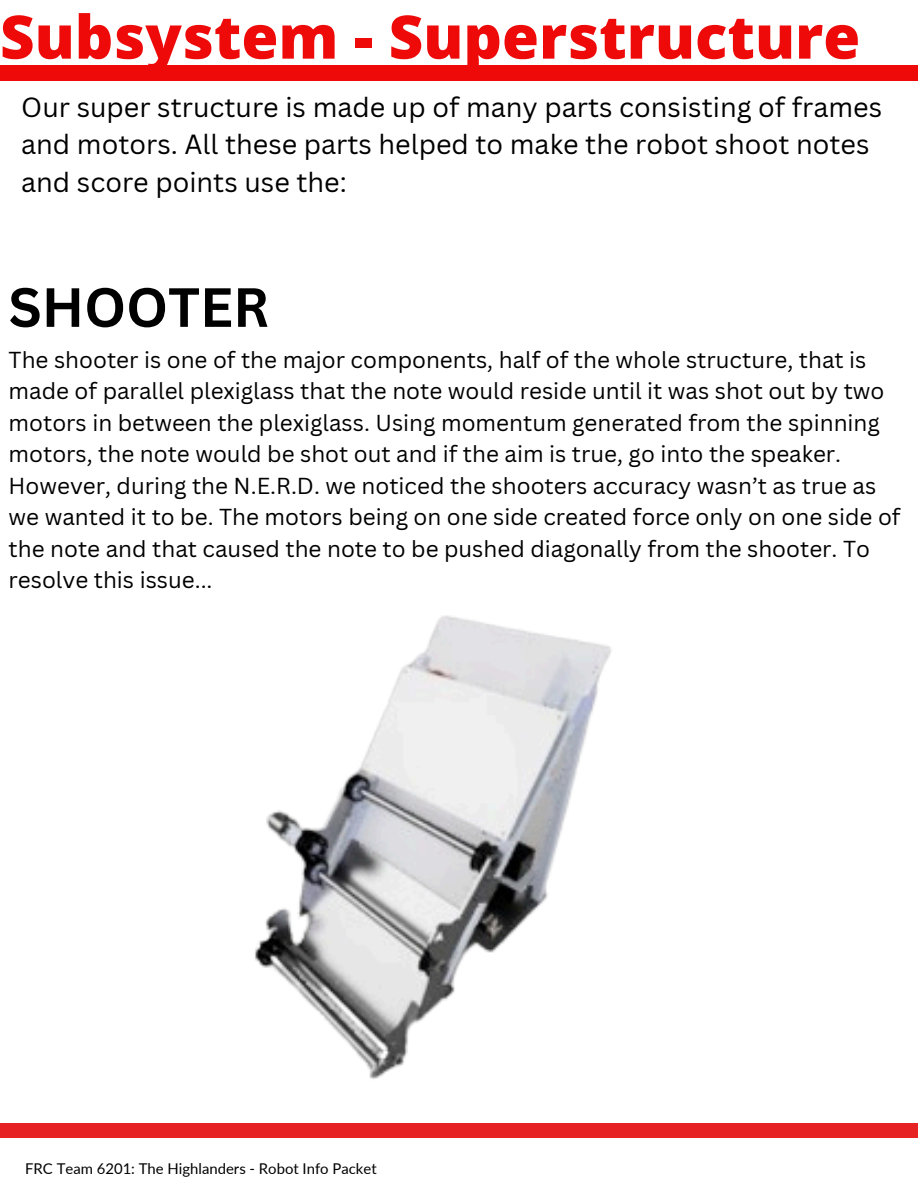
<style>
.page{position:relative;width:918px;height:1188px;background:#fff}
.page>*{position:absolute;margin:0;border:0;box-sizing:border-box;transform-origin:0 0}
.t1{font:800 60px "Open Sans";color:#ef0a0a}
.t2{font:700 54px "Canva Sans";color:#000}
.t3{font:27px/37.2px "Canva Sans";color:#000}
.t4{font:22.5px/31.5px "Canva Sans";color:#000}
.t5{font:14.85px "Lato";color:#000}
</style>
<div class="page">
<div style="left:0;top:65px;width:918px;height:15px;background:#ef0a0a"></div>
<div style="left:0;top:1123px;width:918px;height:15px;background:#e62222"></div>
<img style="left:255px;top:615px;width:356px;height:464px">
<h2 class="t1" style="left:0;top:-5px;width:862px">Subsystem - Superstructure</h2>
<h1 class="t3" style="left:21px;top:88px;width:862px">Our super structure is made up of many parts consisting of frames and motors. All these parts helped to make the robot shoot notes and score points use the:</h1>
<h4 class="t2" style="left:9px;top:269px;width:262px">SHOOTER</h4>
<p class="t4" style="left:9px;top:343px;width:893px">The shooter is one of the major components, half of the whole structure, that is made of parallel plexiglass that the note would reside until it was shot out by two motors in between the plexiglass. Using momentum generated from the spinning motors, the note would be shot out and if the aim is true, go into the speaker.<br>However, during the N.E.R.D. we noticed the shooters accuracy wasn’t as true as we wanted it to be. The motors being on one side created force only on one side of the note and that caused the note to be pushed diagonally from the shooter. To resolve this issue...</p>
<h3 class="t5" style="left:25px;top:1160px;width:353px">FRC Team 6201: The Highlanders - Robot Info Packet</h3>
</div>
